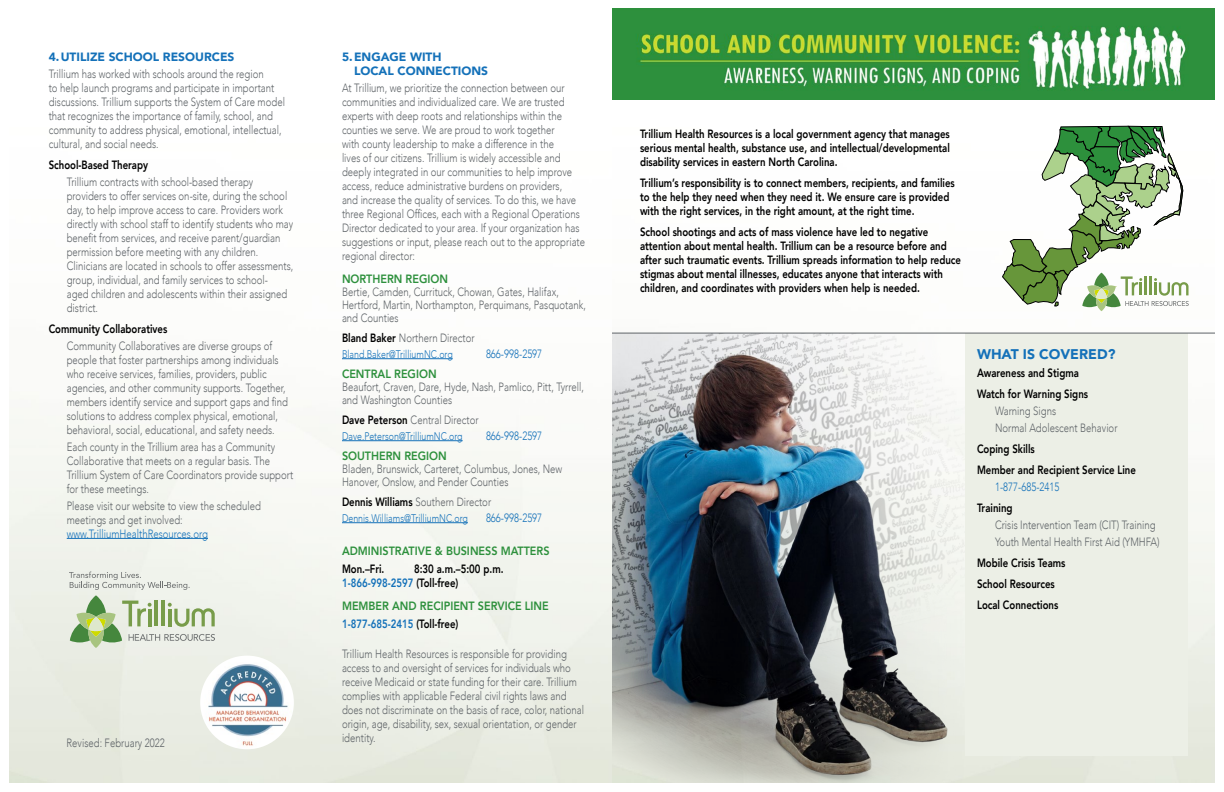
<style>
.page{position:relative;width:1224px;height:792px;background:#fff}
.page>*{position:absolute;margin:0;border:0;box-sizing:border-box;transform-origin:0 0}
.t1{font:900 14px "Avenir";color:#1471b9}
.Body_Text_Document{font:300 12px/14px "Avenir";color:#5e6367;scale:.8 1}
.indent{font:300 12px/14px "Avenir";color:#5e6367;scale:.8 1}
.call_out{font:800 12px/14px "Avenir";color:#000;scale:.8 1}
.Header_Green{font:800 12px "Avenir";color:#2d903c;scale:.9 1}
.call_out-2{font:300 12px "Avenir";color:#5e6367;scale:.8 1}
.t2{font:900 12px/14.4px "Avenir";color:#1471b9}
.new_caption_10_5{font:300 12px "Avenir";color:#1471b9;scale:.8 1}
.call_out-3{font:800 12px "Avenir";color:#1471b9;scale:.8 1}
.indent-2{font:300 12px "Avenir";color:#1471b9;scale:.8 1}
.new_caption_10_5-2{font:300 11px "Avenir";color:#1471b9;scale:.8 1}
.s1{color:#1471b9}
.s2{font-weight:800;color:#000}
.s3{color:#000}
</style>
<div class="page">
<img style="left:9px;top:99px;width:1206px;height:684px">
<img style="left:612px;top:334px;width:353px;height:449px">
<div style="left:612px;top:9px;width:603px;height:87px;background:#2d903c"></div>
<img style="left:612px;top:26px;width:603px;height:73px">
<div style="left:965px;top:333px;width:223px;height:423px;background:#ecefe6"></div>
<hr style="left:67px;top:538px;width:141px;height:1px;background:#1471b9">
<hr style="left:342px;top:358px;width:111px;height:1px;background:#1471b9">
<hr style="left:342px;top:440px;width:121px;height:1px;background:#1471b9">
<hr style="left:342px;top:522px;width:126px;height:1px;background:#1471b9">
<svg style="left:69px;top:572px;width:146px;height:76px;background:#ced9c3"></svg>
<hr style="left:612px;top:333px;width:603px;height:1px;background:#5e6367">
<img style="left:200px;top:656px;width:94px;height:93px;border-radius:47px">
<svg style="left:1002px;top:126px;width:187px;height:185px"></svg>
<p class="t2" style="left:49px;top:49px;width:187px">4.UTILIZE SCHOOL RESOURCES</p>
<p class="Body_Text_Document" style="left:49px;top:66px;width:297px">Trillium has worked with schools around the region<br>to help launch programs and participate in important discussions. Trillium supports the System of Care model that recognizes the importance of family, school, and community to address physical, emotional, intellectual, cultural, and social needs.</p>
<p class="call_out" style="left:49px;top:157px;width:126px">School-Based Therapy</p>
<p class="indent" style="left:67px;top:174px;width:285px">Trillium contracts with school-based therapy providers to offer services on-site, during the school day, to help improve access to care. Providers work directly with school staff to identify students who may benefit from services, and receive parent/guardian permission before meeting with any children.<br>Clinicians are located in schools to offer assessments, group, individual, and family services to school-<br>aged children and adolescents within their assigned district.</p>
<p class="call_out" style="left:49px;top:321px;width:150px">Community Collaboratives</p>
<p class="indent" style="left:67px;top:338px;width:278px">Community Collaboratives are diverse groups of people that foster partnerships among individuals who receive services, families, providers, public agencies, and other community supports. Together, members identify service and support gaps and find solutions to address complex physical, emotional, behavioral, social, educational, and safety needs.</p>
<p class="indent" style="left:67px;top:439px;width:285px">Each county in the Trillium area has a Community Collaborative that meets on a regular basis. The Trillium System of Care Coordinators provide support for these meetings.</p>
<p class="indent" style="left:67px;top:498px;width:244px">Please visit our website to view the scheduled meetings and get involved: <span class="s1">www.TrilliumHealthResources.org</span></p>
<p class="Body_Text_Document" style="left:67px;top:736px;width:124px">Revised: February 2022</p>
<p class="t2" style="left:354px;top:49px;width:136px;text-indent:-12px">5.ENGAGE WITH<br>LOCAL CONNECTIONS</p>
<p class="Body_Text_Document" style="left:342px;top:81px;width:305px">At Trillium, we prioritize the connection between our communities and individualized care. We are trusted experts with deep roots and relationships within the counties we serve. We are proud to work together<br>with county leadership to make a difference in the<br>lives of our citizens. Trillium is widely accessible and deeply integrated in our communities to help improve access, reduce administrative burdens on providers,<br>and increase the quality of services. To do this, we have three Regional Offices, each with a Regional Operations Director dedicated to your area. If your organization has suggestions or input, please reach out to the appropriate regional director:</p>
<p class="Header_Green" style="left:342px;top:269px;width:119px">NORTHERN REGION</p>
<p class="Body_Text_Document" style="left:342px;top:285px;width:306px;line-height:13px">Bertie, Camden, Currituck, Chowan, Gates, Halifax,<br>Hertford, Martin, Northampton, Perquimans, Pasquotank, and Counties</p>
<p class="call_out-2" style="left:342px;top:331px;width:167px"><span class="s2">Bland Baker</span> Northern Director</p>
<p class="new_caption_10_5-2" style="left:342px;top:348px;width:140px">Bland.Baker@TrilliumNC.org</p>
<p class="new_caption_10_5" style="left:486px;top:347px;width:72px">866-998-2597</p>
<p class="Header_Green" style="left:342px;top:364px;width:107px">CENTRAL REGION</p>
<p class="Body_Text_Document" style="left:342px;top:380px;width:304px;line-height:13px">Beaufort, Craven, Dare, Hyde, Nash, Pamlico, Pitt, Tyrrell, and Washington Counties</p>
<p class="call_out-2" style="left:342px;top:413px;width:172px"><span class="s2">Dave Peterson</span> Central Director</p>
<p class="new_caption_10_5-2" style="left:342px;top:430px;width:152px">Dave.Peterson@TrilliumNC.org</p>
<p class="new_caption_10_5" style="left:486px;top:429px;width:72px">866-998-2597</p>
<p class="Header_Green" style="left:342px;top:446px;width:118px">SOUTHERN REGION</p>
<p class="Body_Text_Document" style="left:342px;top:462px;width:277px;line-height:13px">Bladen, Brunswick, Carteret, Columbus, Jones, New<br>Hanover, Onslow, and Pender Counties</p>
<p class="call_out-2" style="left:342px;top:495px;width:188px"><span class="s2">Dennis Williams</span> Southern Director</p>
<p class="new_caption_10_5-2" style="left:342px;top:512px;width:159px">Dennis.Williams@TrilliumNC.org</p>
<p class="new_caption_10_5" style="left:486px;top:511px;width:72px">866-998-2597</p>
<p class="Header_Green" style="left:342px;top:541px;width:232px">ADMINISTRATIVE &amp; BUSINESS MATTERS</p>
<p class="call_out" style="left:342px;top:562px;width:55px">Mon.–Fri.</p>
<p class="call_out" style="left:342px;top:562px;width:203px;text-indent:72px">8:30 a.m.–5:00 p.m.<br><span class="s1">1-866-998-2597</span> (Toll-free)</p>
<p class="Header_Green" style="left:342px;top:596px;width:231px">MEMBER AND RECIPIENT SERVICE LINE</p>
<p class="call_out-3" style="left:342px;top:614px;width:147px">1-877-685-2415 <span class="s3">(Toll-free)</span></p>
<p class="Body_Text_Document" style="left:342px;top:647px;width:304px">Trillium Health Resources is responsible for providing access to and oversight of services for individuals who receive Medicaid or state funding for their care. Trillium complies with applicable Federal civil rights laws and does not discriminate on the basis of race, color, national origin, age, disability, sex, sexual orientation, or gender identity.</p>
<p class="call_out" style="left:640px;top:127px;width:389px;text-align:justify">Trillium Health Resources is a local government agency that manages serious mental health, substance use, and intellectual/developmental disability services in eastern North Carolina.</p>
<p class="call_out" style="left:640px;top:176px;width:395px">Trillium’s responsibility is to connect members, recipients, and families to the help they need when they need it. We ensure care is provided with the right services, in the right amount, at the right time.</p>
<p class="call_out" style="left:640px;top:225px;width:403px">School shootings and acts of mass violence have led to negative attention about mental health. Trillium can be a resource before and after such traumatic events. Trillium spreads information to help reduce stigmas about mental illnesses, educates anyone that interacts with children, and coordinates with providers when help is needed.</p>
<p class="t1" style="left:977px;top:342px;width:140px">WHAT IS COVERED?</p>
<p class="call_out" style="left:977px;top:366px;width:129px">Awareness and Stigma</p>
<p class="call_out" style="left:977px;top:387px;width:140px">Watch for Warning Signs</p>
<p class="indent" style="left:995px;top:404px;width:78px">Warning Signs</p>
<p class="indent" style="left:995px;top:421px;width:155px">Normal Adolescent Behavior</p>
<p class="call_out" style="left:977px;top:442px;width:74px">Coping Skills</p>
<p class="call_out" style="left:977px;top:463px;width:200px">Member and Recipient Service Line</p>
<p class="indent-2" style="left:995px;top:480px;width:82px">1-877-685-2415</p>
<p class="call_out" style="left:977px;top:501px;width:46px">Training</p>
<p class="indent" style="left:995px;top:518px;width:202px">Crisis Intervention Team (CIT) Training</p>
<p class="indent" style="left:995px;top:535px;width:207px">Youth Mental Health First Aid (YMHFA)</p>
<p class="call_out" style="left:977px;top:556px;width:112px">Mobile Crisis Teams</p>
<p class="call_out" style="left:977px;top:577px;width:99px">School Resources</p>
<p class="call_out" style="left:977px;top:598px;width:103px">Local Connections</p>
</div>
